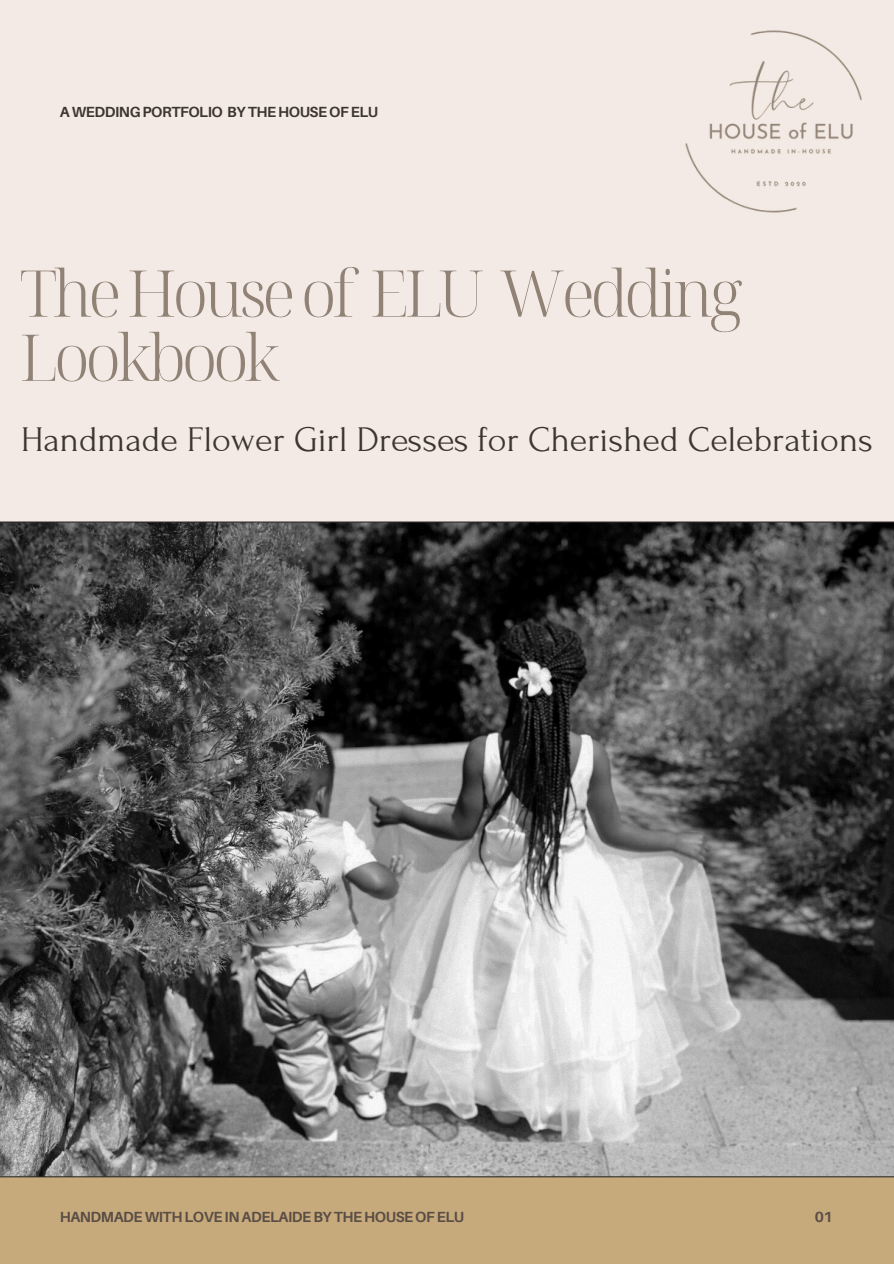
<style>
.page{position:relative;width:894px;height:1264px;background:#fff}
.page>*{position:absolute;margin:0;border:0;box-sizing:border-box;transform-origin:0 0}
.t1{font:300 64.5px/64.2px "Noto Serif Display";letter-spacing:-.07em;color:#918276}
.t2{font:36px "Forum";color:#3d352f}
.t3{font:700 14.7px "Aileron";letter-spacing:-.03em;color:#5a4d45}
.t4{font:700 14.7px "Aileron";letter-spacing:-.03em;color:#3d352f}
</style>
<div class="page">
<div style="left:0;top:0;width:893px;height:1263px;background:#f4eae5"></div>
<img style="left:0;top:522px;width:893px;height:654px">
<div style="left:0;top:1176px;width:893px;height:87px;background:#c6aa7c"></div>
<hr style="left:0;top:1176px;width:893px;height:1px;background:#302c2b">
<hr style="left:0;top:521px;width:893px;height:1px;background:#302c2b">
<img style="left:685px;top:30px;width:177px;height:183px">
<h1 class="t4" style="left:60px;top:103px;width:320px">A WEDDING PORTFOLIO BY THE HOUSE OF ELU</h1>
<p class="t1" style="left:19px;top:259px;width:724px">TheHouseof ELU Wedding<br>Lookbook</p>
<p class="t2" style="left:21px;top:420px;width:853px">Handmade Flower Girl Dresses for Cherished Celebrations</p>
<h2 class="t3" style="left:60px;top:1207px;width:406px">HANDMADE WITH LOVE IN ADELAIDE BY THE HOUSE OF ELU</h2>
<p class="t3" style="left:814px;top:1207px;width:19px">01</p>
</div>
